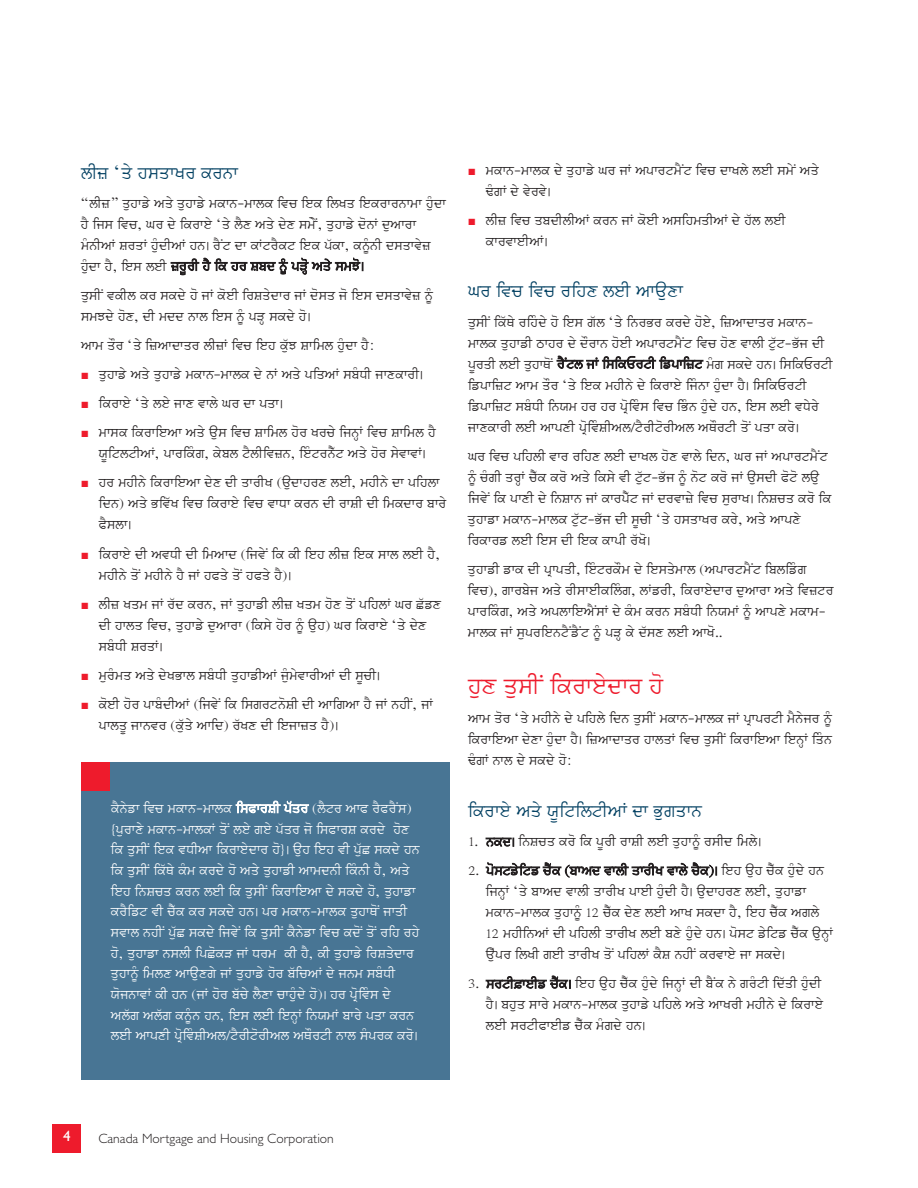
<style>
.page{position:relative;width:918px;height:1188px;background:#fff}
.page>*{position:absolute;margin:0;border:0;box-sizing:border-box;transform-origin:0 0}
.t1{font:24px "Samtol";color:#ee1b2c}
.t2{font:18px "Samtol";color:#003f61}
.t3{font:15px "Gill Sans Std";color:#fff}
.t4{font:13.5px/21px "Samtol";color:#231f20}
.t5{font:13.5px/20.7px "Samtol";color:#fff}
.t6{font:300 13.5px "Gill Sans Std";color:#231f20}
.s1{color:#ee1b2c}
</style>
<div class="page">
<div style="left:52px;top:1124px;width:29px;height:29px;background:#ee1b2c"></div>
<div style="left:81px;top:763px;width:369px;height:317px;background:#487594"></div>
<div style="left:81px;top:763px;width:29px;height:28px;background:#ee1b2c"></div>
<h2 class="t2" style="left:81px;top:162px;width:159px">LIË ‘QY HSQFKR KRNF</h2>
<p class="t4" style="left:81px;top:193px;width:366px">“LIË” QUHFZY AQY QUHFZY MKFN-MFLK IVC IEK ILKQ IEKRFRNFMF HUMDF HYIJS IVC, GR DY IKRFEY ‘QY LYX AQY DYX SMYNY, QUHFZY DONF DUAFRF MMNIAF ÈRQF HUMDIAF HN[ RYNT DF KFTRYKT IEK PWKF, KƑNI DSQFVYË HUMDF HY, IES LEI ËRURI HYIK HR ÈBD Ƒ PVHOAQY SMJO[</p>
<p class="t4" style="left:81px;top:286px;width:353px">QUSIN VKIL KR SKDY HO JF KOEI IRÈQYDFR JF DOSQ JO IES DSQFVYË Ƒ<br>SMJDY HOX, DI MDD NFL IES Ƒ PVH SKDY HO[</p>
<p class="t4" style="left:81px;top:336px;width:297px">AFM QOR ‘QY IËAFDFQR LIËF IVC IEH KUWJ ÈFIML HUMDF HY:</p>
<p class="t4" style="left:82px;top:365px;width:343px"><span class="s1">■</span> QUHFZY AQY QUHFZY MKFN–MFLK DY NF AQY PIQAF SBMDI JFXKFRI[</p>
<p class="t4" style="left:82px;top:394px;width:203px"><span class="s1">■</span> IKRFEY ‘QY LEY JFX VFLY GR DF PQF[</p>
<p class="t4" style="left:82px;top:423px;width:363px;text-align:center"><span class="s1">■</span> MFSK IKRFIEAF AQY AUS IVC ÈFIML HOR KRCY IJNHF IVC ÈFIML HY<br>XUITLTIAF, PFRIKMG, KYBL TYLIIVËN, IEMTRNYWT AQY HOR SYVFVF[</p>
<p class="t4" style="left:99px;top:473px;width:349px;text-indent:-17px"><span class="s1">■</span> HR MHINY IKRFIEAF DYX DI QFRIK (AUDFHRX LEI, MHINY DF PIHLF<br>IDN) AQY BIVWK IVC IKRFEY IVC VFDF KRN DI RFÈI DI IMKDFR BFRY<br>PYSLF[</p>
<p class="t4" style="left:99px;top:544px;width:345px;text-indent:-17px"><span class="s1">■</span> IKRFEY DI AVDI DI IMAFD (IJVYN IK KI IEH LIË IEK SFL LEI HY,<br>MHINY QON MHINY HYJF HPQY QON HPQY HY)[</p>
<p class="t4" style="left:99px;top:594px;width:344px;text-indent:-17px"><span class="s1">■</span> LIË KQM JF RWD KRN, JF QUHFZI LIË KQM HOX QON PIHLF GR CWZX<br>DI HFLQ IVC, QUHFZY DUAFRF (IKSY HOR Ƒ AUH) GR IKRFEY ‘QY DYX<br>SBMDI ÈRQF[</p>
<p class="t4" style="left:82px;top:665px;width:300px"><span class="s1">■</span> MURMMQ AQY DYKBFL SBMDI QUHFZIAF JUMMYVFRIAF DI SUCI[</p>
<p class="t4" style="left:99px;top:694px;width:336px;text-indent:-17px"><span class="s1">■</span> KOEI HOR PFBMDIAF (IJVYN IK ISGRTNOÈI DI AFIGAF HYJF NHIN, JF<br>PFLQU JFNVR (KUWQY AFID) RWKX DI IEJFËQ HY)[</p>
<p class="t5" style="left:111px;top:799px;width:310px">KYNYZF IVC MKFN-MFLK ISPFRÈI PWQR (LYTR AFP RYPRYNS) {PURFXY MKFN-MFLKF QON LEY GEY PWQR JO ISPFRÈ KRDY HOX IK QUSIN IEK VDIAF IKRFEYDFR HO}[ AUH IEH VI PUWC SKDY HN IK QUSIN IKWQY KMM KRDY HO AQY QUHFZI AFMDNI IKMNI HY, AQY IEH INÈCQ KRN LEI IK QUSIN IKRFIEAF DY SKDY HO, QUHFZF KRYIZT VI CYWK KR SKDY HN[ PR MKFN-MFLK QUHFQON JFQI SVFL NHIN PUWC SKDY IJVYN IK QUSIN KYNYZF IVC KDON QON RIH RHY HO, QUHFZF NSLI IPCOKV JF DRM KI HY, KI QUHFZY IRÈQYDFR QUHFƑ IMLX AFAUXGY JF QUHFZY HOR BWICAF DY JNM SBMDI XOJNFVF KI HN (JF HOR BWCY LYXF CFHUMDY HO)[ HR PROIVMS DY ALWG ALWG KƑN HN, IES LEI IENHF INXMF BFRY PQF KRN LEI AFPXI PROIVMÈIAL/TYRITORIAL AQORTI NFL SMPRK KRO[</p>
<p class="t4" style="left:486px;top:160px;width:335px;text-indent:-17px"><span class="s1">■</span> MKFN-MFLK DY QUHFZY GR JF APFRTMYNT IVC DFKLY LEI SMYN AQY<br>ZMGF DY VYRVY[</p>
<p class="t4" style="left:486px;top:210px;width:301px;text-indent:-17px"><span class="s1">■</span> LIË IVC QBDILIAF KRN JF KOEI ASIHMQIAF DY HWL LEI<br>KFRVFEIAF[</p>
<h2 class="t2" style="left:468px;top:281px;width:217px">GR IVC IVC RIHX LEI AFAUXF</h2>
<p class="t4" style="left:468px;top:312px;width:366px">QUSIN IKWQY RIHMDY HO IES GWL ‘QY INRBR KRDY HOEY, IËAFDFQR MKFN-MFLK QUHFZI TFHR DY DORFN HOEI APFRTMYNT IVC HOX VFLI TUWT-BWJ DI PURQI LEI QUHFQON RYNTL JF ISIKERTI IZPFIËT MMG SKDY HN[ ISIKERTI IZPFIËT AFM QOR ‘QY IEK MHINY DY IKRFEY IJMNF HUMDF HY[ ISIKERTI IZPFIËT SBMDI INXM HR HR PROIVMS IVC IBMN HUMDY HN, IES LEI VDYRY JFXKFRI LEI AFPXI PROIVMÈIAL/TYRITORIAL AQORTI QON PQF KRO[</p>
<p class="t4" style="left:468px;top:446px;width:365px">GR IVC PIHLI VFR RIHX LEI DFKL HOX VFLY IDN, GR JF APFRTMYNT Ƒ CMGI QRHF CYWK KRO AQY IKSY VI TUWT-BWJ Ƒ NOT KRO JF AUSDI POTO LAU IJVYN IK PFXI DY INÈFN JF KFRPYWT JF DRVFËY IVC SURFK[ INÈCQ KRO IK QUHFZF MKFN-MFLK TUWT-BWJ DI SUCI ‘QY HSQFKR KRY, AQY AFPXY IRKFRZ LEI IES DI IEK KFPI RWKO[</p>
<p class="t4" style="left:468px;top:559px;width:367px">QUHFZI ZFK DI PRFPQI, IEMTRKOM DY IESQYMFL (APFRTMYNT IBLIZMG IVC), GFRBYJ AQY RISFEIKILMG, LFZRI, IKRFEYDFR DUAFRF AQY IVËTR PFRIKMG, AQY APLFIEAYNSF DY KMM KRN SBMDI INXMF Ƒ AFPXY MKFM-MFLK JF SUPRIENTYNZYNT Ƒ PVH KY DWSX LEI AFKO..</p>
<h1 class="t1" style="left:468px;top:672px;width:197px">HUX QUSIN IKRFEYDFR HO</h1>
<p class="t4" style="left:468px;top:709px;width:366px;text-align:justify">AFM QOR ‘QY MHINY DY PIHLY IDN QUSIN MKFN-MFLK JF PRFPRTI MYNYJR Ƒ IKRFIEAF DYXF HUMDF HY[ IËAFDFQR HFLQF IVC QUSIN IKRFIEAF IENHF IQMN ZMGF NFL DY SKDY HO:</p>
<h2 class="t2" style="left:468px;top:800px;width:235px">IKRFEY AQY XUITILTIAF DF BUGQFN</h2>
<p class="t4" style="left:469px;top:832px;width:294px">1. NKD[ INÈCQ KRO IK PURI RFÈI LEI QUHFƑ RSID IMLY[</p>
<p class="t4" style="left:486px;top:861px;width:349px;text-indent:-17px">2. POSTZYITZ CYWK (BFAD VFLI QFRIK VFLY CYK)[ IEH AUH CYWK HUMDY HN IJNHF ‘QY BFAD VFLI QFRIK PFEI HUMDI HY[ AUDFHRX LEI, QUHFZF MKFN-MFLK QUHFƑ 12 CYWK DYX LEI AFK SKDF HY, IEH CYWK AGLY 12 MHIINAF DI PIHLI QFRIK LEI BXY HUMDY HN[ POST ZYITZ CYWK AUNHF AUWPR ILKI GEI QFRIK QON PIHLF KYÈ NHIN KRVFEY JF SKDY[</p>
<p class="t4" style="left:486px;top:974px;width:339px;text-indent:-17px">3. SRTIÌFEIZ CYWK[ IEH AUH CYWK HUMDY IJNHF DI BYNK NY GRMTI IDWQI HUMDI<br>HY[ BHUQ SFRY MKFN-MFLK QUHFZY PIHLY AQY AFKRI MHINY DY IKRFEY<br>LEI SRTIPFEIZ CYWK MMGDY HN[</p>
<p class="t3" style="left:63px;top:1130px;width:9px">4</p>
<p class="t6" style="left:98px;top:1133px;width:237px">Canada Mortgage and Housing Corporation</p>
</div>
